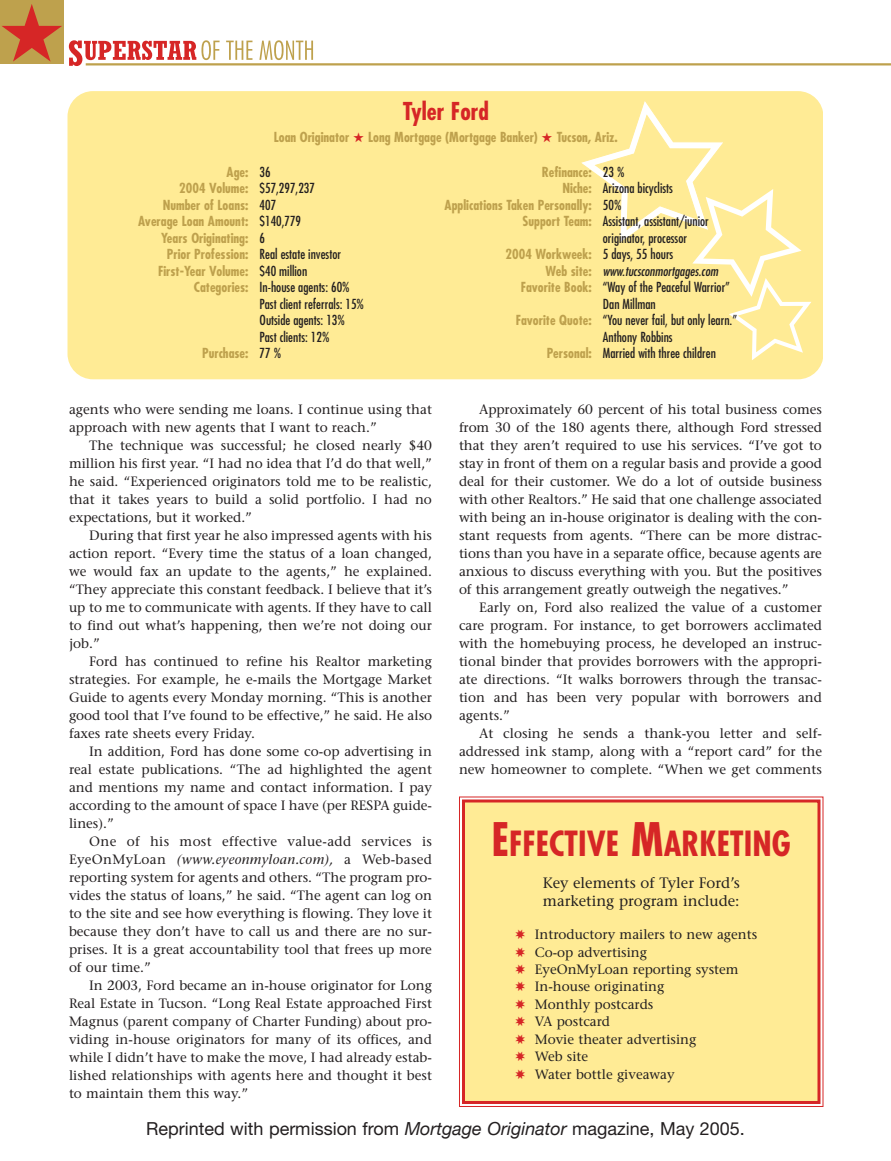
<style>
.page{position:relative;width:891px;height:1161px;background:#fff}
.page>*{position:absolute;margin:0;border:0;box-sizing:border-box;transform-origin:0 0}
.t1{font:700 condensed 33.75px "Futura";color:#d62626}
.t2{font:700 condensed 24px "Futura";color:#d62626}
.t3{font:18px "Helvetica Neue";color:#231f20}
.t4{font:15px/18px "Stone Serif";color:#231f20}
.t5{font:13.5px/18px "Stone Serif";color:#231f20;text-align:justify}
.t6{font:condensed 13.5px "Futura";color:#231f20}
.t7{font:700 condensed 13.5px "Futura";color:#bea14d}
.t8{font:italic condensed 13.5px "Futura";color:#231f20}
.s1{color:#d62626}
.s2{font-weight:400;color:#231f20}
.s3{font-weight:700;color:#bea14d}
.s4{font-weight:700;font-style:normal;color:#bea14d}
.s5{font-style:italic}
.s6{font-size:45px}
</style>
<div class="page">
<div style="left:68px;top:91px;width:756px;height:288px;background:#ffeb95;border-radius:26px"></div>
<svg style="left:581px;top:101px;width:230px;height:259px"></svg>
<div style="left:0;top:0;width:64px;height:64px;background:#bea14d"></div>
<hr style="left:86px;top:63px;width:805px;height:2px;background:#bea14d">
<svg style="left:2px;top:4px;width:60px;height:58px"></svg>
<svg style="left:69px;top:40px;width:151px;height:26px"></svg>
<svg style="left:226px;top:41px;width:26px;height:19px"></svg>
<svg style="left:259px;top:40px;width:54px;height:20px"></svg>
<div style="left:464px;top:801px;width:355px;height:301px;background:#ffeb95"></div>
<div style="left:459px;top:796px;width:365px;height:311px;border:1px solid #d62626"></div>
<div style="left:462px;top:800px;width:358px;height:304px;border:3px solid #d62626"></div>
<h2 class="t2" style="left:403px;top:101px;width:87px">Tyler Ford</h2>
<p class="t7" style="left:274px;top:131px;width:346px">Loan Originator <span class="s1">★</span> Long Mortgage (Mortgage Banker) <span class="s1">★</span> Tucson, Ariz.</p>
<p class="t7" style="left:227px;top:166px;width:46px">Age: <span class="s2">36</span></p>
<p class="t7" style="left:179px;top:182px;width:137px">2004 Volume: <span class="s2">$57,297,237</span></p>
<p class="t7" style="left:163px;top:199px;width:115px">Number of Loans: <span class="s2">407</span></p>
<p class="t7" style="left:138px;top:215px;width:164px">Average Loan Amount: <span class="s2">$140,779</span></p>
<p class="t7" style="left:161px;top:232px;width:106px">Years Originating: <span class="s2">6</span></p>
<p class="t6" style="left:167px;top:248px;width:176px"><span class="s3">Prior Profession:</span> Real estate investor</p>
<p class="t7" style="left:158px;top:265px;width:151px">First-Year Volume: <span class="s2">$40 million</span></p>
<p class="t6" style="left:194px;top:281px;width:157px"><span class="s3">Categories:</span> In-house agents: 60%</p>
<p class="t6" style="left:260px;top:297px;width:106px">Past client referrals: 15%</p>
<p class="t6" style="left:260px;top:314px;width:87px">Outside agents: 13%</p>
<p class="t6" style="left:260px;top:330px;width:71px">Past clients: 12%</p>
<p class="t7" style="left:202px;top:347px;width:81px">Purchase: <span class="s2">77 %</span></p>
<p class="t7" style="left:542px;top:166px;width:84px">Refinance: <span class="s2">23 %</span></p>
<p class="t6" style="left:562px;top:182px;width:112px"><span class="s3">Niche:</span> Arizona bicyclists</p>
<p class="t7" style="left:445px;top:199px;width:178px">Applications Taken Personally: <span class="s2">50%</span></p>
<p class="t6" style="left:523px;top:215px;width:188px"><span class="s3">Support Team:</span> Assistant, assistant/junior</p>
<p class="t6" style="left:603px;top:231px;width:86px">originator, processor</p>
<p class="t7" style="left:506px;top:248px;width:169px">2004 Workweek: <span class="s2">5 days, 55 hours</span></p>
<p class="t8" style="left:545px;top:264px;width:174px"><span class="s4">Web site:</span> www.tucsconmortgages.com</p>
<p class="t6" style="left:521px;top:281px;width:211px"><span class="s3">Favorite Book:</span> “Way of the Peaceful Warrior”</p>
<p class="t6" style="left:603px;top:297px;width:54px">Dan Millman</p>
<p class="t6" style="left:516px;top:314px;width:223px"><span class="s3">Favorite Quote:</span> “You never fail, but only learn.”</p>
<p class="t6" style="left:603px;top:330px;width:71px">Anthony Robbins</p>
<p class="t6" style="left:547px;top:347px;width:171px"><span class="s3">Personal:</span> Married with three children</p>
<p class="t5" style="left:459px;top:402px;width:365px;text-indent:20px">Approximately 60 percent of his total business comes from 30 of the 180 agents there, although Ford stressed that they aren’t required to use his services. “I’ve got to stay in front of them on a regular basis and provide a good deal for their customer. We do a lot of outside business with other Realtors.” He said that one challenge associated with being an in-house originator is dealing with the con&shy;stant requests from agents. “There can be more distrac&shy;tions than you have in a separate office, because agents are anxious to discuss everything with you. But the positives of this arrangement greatly outweigh the negatives.”</p>
<p class="t5" style="left:459px;top:600px;width:365px;text-indent:20px">Early on, Ford also realized the value of a customer care program. For instance, to get borrowers acclimated with the homebuying process, he developed an instruc&shy;tional binder that provides borrowers with the appropri&shy;ate directions. “It walks borrowers through the transac&shy;tion and has been very popular with borrowers and agents.”</p>
<p class="t5" style="left:459px;top:726px;width:365px;text-indent:20px">At closing he sends a thank-you letter and self&shy;addressed ink stamp, along with a “report card” for the new homeowner to complete. “When we get comments</p>
<p class="t5" style="left:69px;top:402px;width:365px">agents who were sending me loans. I continue using that approach with new agents that I want to reach.”</p>
<p class="t5" style="left:69px;top:438px;width:365px;text-indent:20px">The technique was successful; he closed nearly $40 million his first year. “I had no idea that I’d do that well,” he said. “Experienced originators told me to be realistic, that it takes years to build a solid portfolio. I had no expectations, but it worked.”</p>
<p class="t5" style="left:69px;top:528px;width:365px;text-indent:20px">During that first year he also impressed agents with his action report. “Every time the status of a loan changed, we would fax an update to the agents,” he explained. “They appreciate this constant feedback. I believe that it’s up to me to communicate with agents. If they have to call to find out what’s happening, then we’re not doing our job.”</p>
<p class="t5" style="left:69px;top:654px;width:365px;text-indent:20px">Ford has continued to refine his Realtor marketing strategies. For example, he e-mails the Mortgage Market Guide to agents every Monday morning. “This is another good tool that I’ve found to be effective,” he said. He also faxes rate sheets every Friday.</p>
<p class="t5" style="left:69px;top:744px;width:365px;text-indent:20px">In addition, Ford has done some co-op advertising in real estate publications. “The ad highlighted the agent and mentions my name and contact information. I pay according to the amount of space I have (per RESPA guide&shy;lines).”</p>
<p class="t5" style="left:69px;top:834px;width:365px;text-indent:20px">One of his most effective value-add services is EyeOnMyLoan <span class="s5">(www.eyeonmyloan.com),</span> a Web-based reporting system for agents and others. “The program pro&shy;vides the status of loans,” he said. “The agent can log on to the site and see how everything is flowing. They love it because they don’t have to call us and there are no sur&shy;prises. It is a great accountability tool that frees up more of our time.”</p>
<p class="t5" style="left:69px;top:978px;width:365px;text-indent:20px">In 2003, Ford became an in-house originator for Long Real Estate in Tucson. “Long Real Estate approached First Magnus (parent company of Charter Funding) about pro&shy;viding in-house originators for many of its offices, and while I didn’t have to make the move, I had already estab&shy;lished relationships with agents here and thought it best to maintain them this way.”</p>
<h1 class="t1" style="left:492px;top:829px;width:301px"><span class="s6">E</span>FFECTIVE <span class="s6">M</span>ARKETING</h1>
<p class="t4" style="left:543px;top:875px;width:199px">Key elements of Tyler Ford’s marketing program include:</p>
<p class="t5" style="left:515px;top:927px;width:244px;line-height:17.4px;text-align:left"><span class="s1">✸</span> Introductory mailers to new agents <span class="s1">✸</span> Co-op advertising<br><span class="s1">✸</span> EyeOnMyLoan reporting system<br><span class="s1">✸</span> In-house originating<br><span class="s1">✸</span> Monthly postcards<br><span class="s1">✸</span> VA postcard<br><span class="s1">✸</span> Movie theater advertising<br><span class="s1">✸</span> Web site<br><span class="s1">✸</span> Water bottle giveaway</p>
<h3 class="t3" style="left:146px;top:1122px;width:600px">Reprinted with permission from <span class="s5">Mortgage Originator</span> magazine, May 2005.</h3>
</div>
